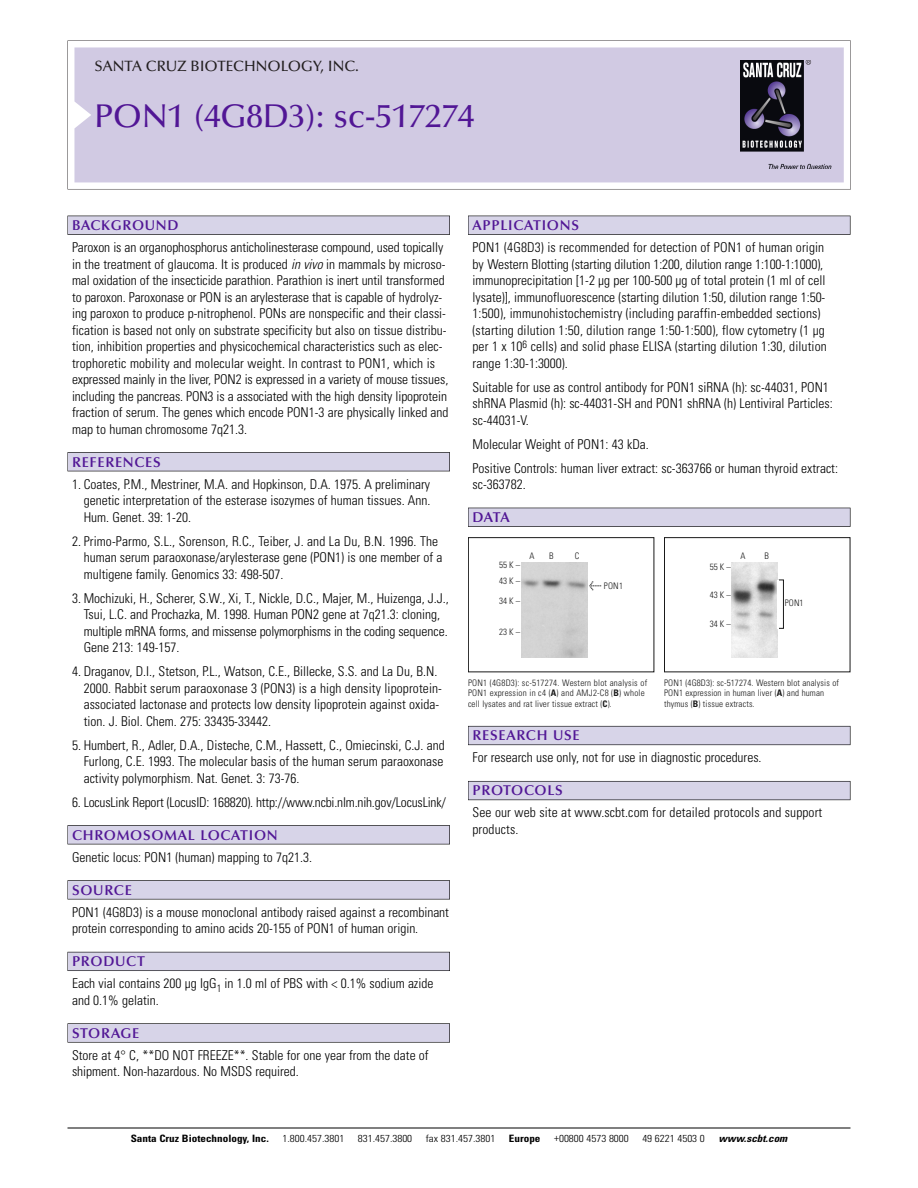
<style>
.page{position:relative;width:918px;height:1188px;background:#fff}
.page>*{position:absolute;margin:0;border:0;box-sizing:border-box;transform-origin:0 0}
.t1{font:500 33px "Optima";color:#511695}
.t2{font:500 15px "Optima";color:#231f20}
.t3{font:600 14.25px "Optima";letter-spacing:.05em;color:#511695}
.t4{font:300 condensed 13.5px/16.5px "Univers";color:#000}
.t5{font:300 condensed 10.2px "Univers";color:#000;scale:1.1 1}
.t6{font:700 condensed 10.2px "Univers";color:#000;scale:1.1 1}
.t7{font:italic 700 condensed 10.2px "Univers";color:#000;scale:1.1 1}
.t8{font:300 condensed 9px/10.5px "Univers";letter-spacing:.015em;color:#191919}
.s1{font-style:italic}
.s2{font-family:"Meta Plus";font-weight:400;font-stretch:normal;font-size:10.5px}
.s3{font-weight:700}
</style>
<div class="page">
<svg style="left:74px;top:41px;width:777px;height:148px"></svg>
<div style="left:74px;top:47px;width:770px;height:135px;background:#d1cae3"></div>
<img style="left:741px;top:60px;width:90px;height:108px">
<div style="left:68px;top:216px;width:382px;height:19px;background:#535256"></div>
<div style="left:68px;top:216px;width:381px;height:18px;background:#d7d4e8"></div>
<div style="left:68px;top:452px;width:382px;height:19px;background:#515155"></div>
<div style="left:68px;top:453px;width:381px;height:18px;background:#d7d4e8"></div>
<div style="left:68px;top:825px;width:382px;height:19px;background:#545357"></div>
<div style="left:68px;top:826px;width:381px;height:18px;background:#d7d4e8"></div>
<div style="left:68px;top:880px;width:382px;height:19px;background:#575659"></div>
<div style="left:68px;top:881px;width:381px;height:18px;background:#d7d4e8"></div>
<div style="left:68px;top:952px;width:382px;height:19px;background:#595860"></div>
<div style="left:68px;top:952px;width:381px;height:18px;background:#d7d4e8"></div>
<svg style="left:68px;top:1023px;width:382px;height:20px"></svg>
<div style="left:68px;top:1024px;width:381px;height:18px;background:#d7d4e8"></div>
<div style="left:468px;top:216px;width:382px;height:19px;background:#535256"></div>
<div style="left:468px;top:216px;width:382px;height:18px;background:#d7d4e8"></div>
<div style="left:468px;top:508px;width:382px;height:19px;background:#525156"></div>
<div style="left:468px;top:508px;width:382px;height:18px;background:#d7d4e8"></div>
<div style="left:468px;top:726px;width:382px;height:19px;background:#686770"></div>
<div style="left:468px;top:727px;width:382px;height:18px;background:#d7d4e8"></div>
<div style="left:468px;top:781px;width:382px;height:19px;background:#5e5d65"></div>
<div style="left:468px;top:782px;width:382px;height:18px;background:#d7d4e8"></div>
<hr style="left:68px;top:1128px;width:782px;height:1px;background:#000">
<div style="left:468px;top:537px;width:186px;height:135px;border:1px solid #191919"></div>
<img style="left:521px;top:562px;width:66px;height:96px">
<div style="left:664px;top:537px;width:186px;height:135px;border:1px solid #191919"></div>
<img style="left:732px;top:562px;width:45px;height:96px">
<div style="left:779px;top:580px;width:5px;height:48px;border:1px solid #191919"></div>
<p class="t2" style="left:94px;top:60px;width:266px">SANTA CRUZ BIOTECHNOLOGY, INC.</p>
<p class="t1" style="left:94px;top:102px;width:382px">PON1 (4G8D3): sc-517274</p>
<p class="t3" style="left:72px;top:219px;width:108px">BACKGROUND</p>
<p class="t4" style="left:72px;top:240px;width:378px">Paroxon is an organophosphorus anticholinesterase compound, used topically in the treatment of glaucoma. It is produced <span class="s1">in vivo</span> in mammals by microso&shy;mal oxidation of the insecticide parathion. Parathion is inert until transformed to paroxon. Paroxonase or PON is an arylesterase that is capable of hydrolyz&shy;ing paroxon to produce p-nitrophenol. PONs are nonspecific and their classi&shy;fication is based not only on substrate specificity but also on tissue distribu&shy;tion, inhibition properties and physicochemical characteristics such as elec&shy;trophoretic mobility and molecular weight. In contrast to PON1, which is expressed mainly in the liver, PON2 is expressed in a variety of mouse tissues, including the pancreas. PON3 is a associated with the high density lipoprotein fraction of serum. The genes which encode PON1-3 are physically linked and map to human chromosome 7q21.3.</p>
<p class="t3" style="left:72px;top:456px;width:90px">REFERENCES</p>
<p class="t4" style="left:84px;top:477px;width:348px;text-align:justify;text-indent:-12px">1. Coates, P.M., Mestriner, M.A. and Hopkinson, D.A. 1975. A preliminary genetic interpretation of the esterase isozymes of human tissues. Ann.<br>Hum. Genet. 39: 1-20.</p>
<p class="t4" style="left:84px;top:534px;width:360px;text-indent:-12px">2. Primo-Parmo, S.L., Sorenson, R.C., Teiber, J. and La Du, B.N. 1996. The human serum paraoxonase/arylesterase gene (PON1) is one member of a multigene family. Genomics 33: 498-507.</p>
<p class="t4" style="left:84px;top:591px;width:367px;text-indent:-12px">3. Mochizuki, H., Scherer, S.W., Xi, T., Nickle, D.C., Majer, M., Huizenga, J.J., Tsui, L.C. and Prochazka, M. 1998. Human PON2 gene at 7q21.3: cloning, multiple mRNA forms, and missense polymorphisms in the coding sequence.<br>Gene 213: 149-157.</p>
<p class="t4" style="left:84px;top:664px;width:360px;text-indent:-12px">4. Draganov, D.I., Stetson, P.L., Watson, C.E., Billecke, S.S. and La Du, B.N.<br>2000. Rabbit serum paraoxonase 3 (PON3) is a high density lipoprotein&shy;associated lactonase and protects low density lipoprotein against oxida&shy;tion. J. Biol. Chem. 275: 33435-33442.</p>
<p class="t4" style="left:84px;top:738px;width:363px;text-align:justify;text-indent:-12px">5. Humbert, R., Adler, D.A., Disteche, C.M., Hassett, C., Omiecinski, C.J. and Furlong, C.E. 1993. The molecular basis of the human serum paraoxonase activity polymorphism. Nat. Genet. 3: 73-76.</p>
<p class="t4" style="left:72px;top:795px;width:375px">6. LocusLink Report (LocusID: 168820). http://www.ncbi.nlm.nih.gov/LocusLink/</p>
<p class="t3" style="left:72px;top:829px;width:207px">CHROMOSOMAL LOCATION</p>
<p class="t4" style="left:72px;top:850px;width:242px">Genetic locus: PON1 (human) mapping to 7q21.3.</p>
<p class="t3" style="left:72px;top:884px;width:61px">SOURCE</p>
<p class="t4" style="left:72px;top:905px;width:379px">PON1 (4G8D3) is a mouse monoclonal antibody raised against a recombinant protein corresponding to amino acids 20-155 of PON1 of human origin.</p>
<p class="t3" style="left:72px;top:955px;width:74px">PRODUCT</p>
<p class="t4" style="left:72px;top:977px;width:363px">Each vial contains 200 µg IgG<sub>1</sub> in 1.0 ml of PBS with &lt; 0.1% sodium azide and 0.1% gelatin.</p>
<p class="t3" style="left:72px;top:1027px;width:69px">STORAGE</p>
<p class="t4" style="left:72px;top:1048px;width:358px">Store at 4° C, **DO NOT FREEZE**. Stable for one year from the date of shipment. Non-hazardous. No MSDS required.</p>
<p class="t3" style="left:473px;top:219px;width:108px">APPLICATIONS</p>
<p class="t4" style="left:473px;top:240px;width:356px">PON1 (4G8D3) is recommended for detection of PON1 of human origin by Western Blotting (starting dilution 1:200, dilution range 1:100-1:1000), immunoprecipitation [1-2 µg per 100-500 µg of total protein (1 ml of cell lysate)], immunofluorescence (starting dilution 1:50, dilution range 1:50- 1:500), immunohistochemistry (including paraffin-embedded sections) (starting dilution 1:50, dilution range 1:50-1:500), flow cytometry (1 µg per 1 x 10<sup>6</sup> cells) and solid phase ELISA (starting dilution 1:30, dilution range 1:30-1:3000).</p>
<p class="t4" style="left:473px;top:380px;width:362px">Suitable for use as control antibody for PON1 siRNA (h): sc-44031, PON1 shRNA Plasmid (h): sc-44031-SH and PON1 shRNA (h) Lentiviral Particles: sc-44031-V.</p>
<p class="t4" style="left:473px;top:437px;width:178px">Molecular Weight of PON1: 43 kDa.</p>
<p class="t4" style="left:473px;top:461px;width:367px">Positive Controls: human liver extract: sc-363766 or human thyroid extract: sc-363782.</p>
<p class="t3" style="left:473px;top:511px;width:39px">DATA</p>
<p class="t8" style="left:499px;top:558px;width:22px;line-height:16.2px">55K–<br>43K–</p>
<p class="t8" style="left:499px;top:596px;width:22px">34K–</p>
<p class="t8" style="left:499px;top:627px;width:22px">23K–</p>
<p class="t8" style="left:529px;top:552px;width:7px">A</p>
<p class="t8" style="left:549px;top:552px;width:6px">B</p>
<p class="t8" style="left:575px;top:552px;width:6px">C</p>
<p class="t8" style="left:589px;top:582px;width:35px"><span class="s2">&lt;</span> PON1</p>
<p class="t8" style="left:710px;top:563px;width:22px">55K–</p>
<p class="t8" style="left:710px;top:591px;width:22px">43K–</p>
<p class="t8" style="left:710px;top:619px;width:22px">34K–</p>
<p class="t8" style="left:740px;top:552px;width:7px">A</p>
<p class="t8" style="left:764px;top:552px;width:6px">B</p>
<p class="t8" style="left:785px;top:599px;width:20px">PON1</p>
<p class="t8" style="left:468px;top:678px;width:181px">PON1 (4G8D3): sc-517274. Western blot analysis of<br>PON1 expression in c4 (<span class="s3">A</span>) and AMJ2-C8 (<span class="s3">B</span>) whole cell lysates and rat liver tissue extract (<span class="s3">C</span>).</p>
<p class="t8" style="left:664px;top:678px;width:176px">PON1 (4G8D3): sc-517274. Western blot analysis of<br>PON1 expression in human liver (<span class="s3">A</span>) and human thymus (<span class="s3">B</span>) tissue extracts.</p>
<p class="t3" style="left:473px;top:730px;width:109px">RESEARCH USE</p>
<p class="t4" style="left:473px;top:751px;width:291px">For research use only, not for use in diagnostic procedures.</p>
<p class="t3" style="left:473px;top:785px;width:92px">PROTOCOLS</p>
<p class="t4" style="left:473px;top:806px;width:351px">See our web site at www.scbt.com for detailed protocols and support products.</p>
<p class="t6" style="left:131px;top:1135px;width:127px">Santa Cruz Biotechnology, Inc.</p>
<p class="t5" style="left:282px;top:1135px;width:58px">1.800.457.3801</p>
<p class="t5" style="left:358px;top:1135px;width:51px">831.457.3800</p>
<p class="t5" style="left:426px;top:1135px;width:65px">fax 831.457.3801</p>
<p class="t6" style="left:509px;top:1135px;width:30px">Europe</p>
<p class="t5" style="left:554px;top:1135px;width:69px">+00800 4573 8000</p>
<p class="t5" style="left:642px;top:1135px;width:58px">49 6221 4503 0</p>
<p class="t7" style="left:719px;top:1135px;width:66px">www.scbt.com</p>
</div>
